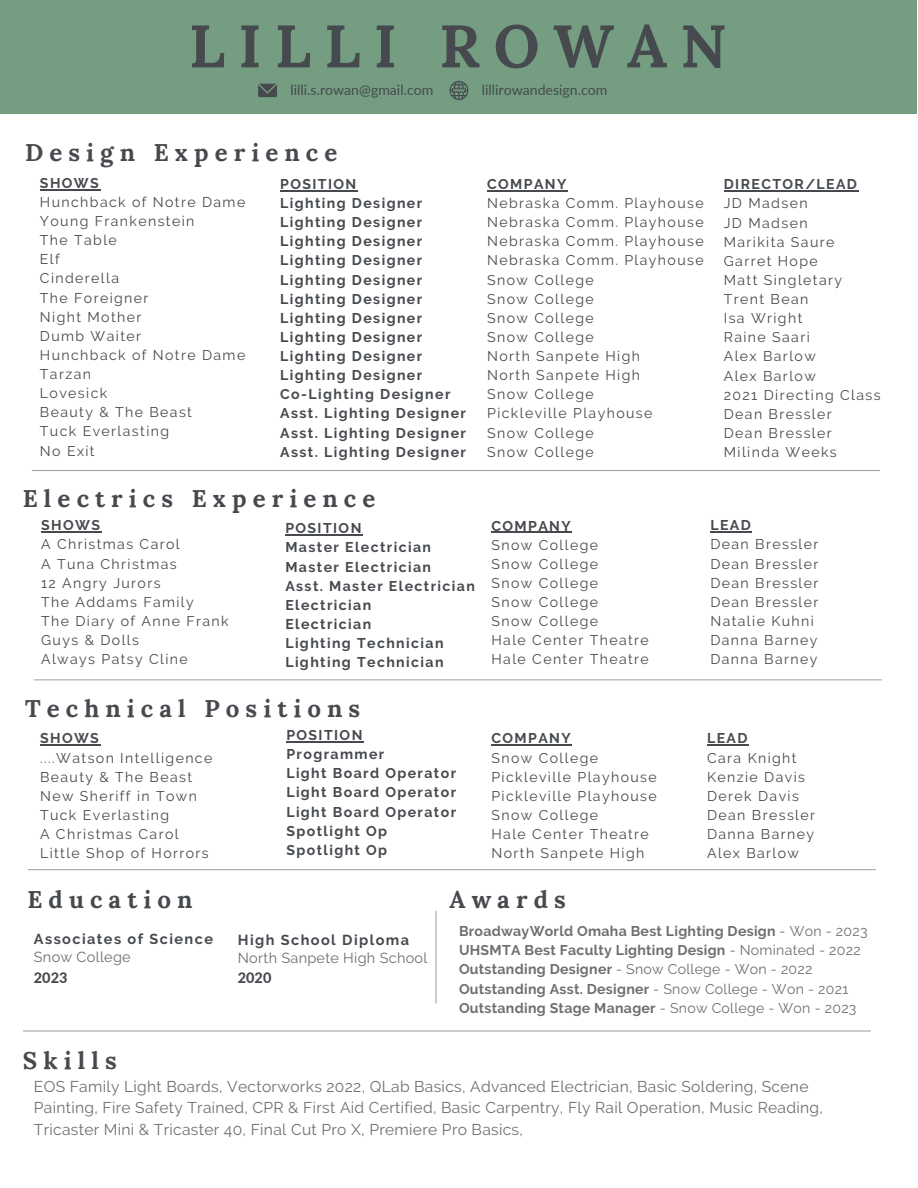
<style>
.page{position:relative;width:918px;height:1188px;background:#fff}
.page>*{position:absolute;margin:0;border:0;box-sizing:border-box;transform-origin:0 0}
.t1{font:700 59.85px "Lora";letter-spacing:.22em;color:#464a4e}
.t2{font:700 24px "Lora";letter-spacing:.255em;color:#464a4e}
.t3{font:15.6px/21.3px "Raleway";letter-spacing:.02em;color:#706f6f}
.t4{font:700 14.55px "Raleway";letter-spacing:.1em;color:#464a4e}
.t5{font:14.55px "Raleway";letter-spacing:.02em;color:#706f6f}
.t6{font:800 14.55px "Lato";color:#464a4e}
.t7{font:14.1px/19.2px "Raleway";letter-spacing:.1em;color:#464a4e}
.t8{font:700 14.1px/19.2px "Raleway";letter-spacing:.1em;color:#464a4e}
.t9{font:700 14.1px "Raleway";letter-spacing:.02em;color:#706f6f}
.t10{font:14.1px "Lato";color:#464a4e}
.t11{font:14.1px "Raleway";letter-spacing:.02em;color:#706f6f}
.s1{font-weight:400}
.s2{font-weight:700}
</style>
<div class="page">
<div style="left:0;top:0;width:917px;height:113px;background:#749d81"></div>
<hr style="left:32px;top:470px;width:847px;height:1px;background:#a6a6a6">
<hr style="left:34px;top:679px;width:848px;height:1px;background:#a6a6a6">
<hr style="left:28px;top:869px;width:847px;height:1px;background:#a6a6a6">
<hr style="left:435px;top:911px;width:2px;height:92px;background:#a6a6a6">
<hr style="left:23px;top:1030px;width:847px;height:2px;background:#a6a6a6">
<hr style="left:40px;top:189px;width:60px;height:1px;background:#464a4e">
<hr style="left:280px;top:190px;width:78px;height:1px;background:#464a4e">
<hr style="left:487px;top:190px;width:81px;height:1px;background:#464a4e">
<hr style="left:724px;top:190px;width:134px;height:2px;background:#464a4e">
<hr style="left:41px;top:531px;width:60px;height:2px;background:#464a4e">
<hr style="left:285px;top:534px;width:78px;height:2px;background:#464a4e">
<hr style="left:491px;top:532px;width:81px;height:1px;background:#464a4e">
<hr style="left:710px;top:531px;width:42px;height:2px;background:#464a4e">
<hr style="left:40px;top:745px;width:60px;height:1px;background:#464a4e">
<hr style="left:286px;top:741px;width:78px;height:1px;background:#464a4e">
<hr style="left:491px;top:745px;width:81px;height:1px;background:#464a4e">
<hr style="left:707px;top:745px;width:42px;height:1px;background:#464a4e">
<svg style="left:258px;top:84px;width:19px;height:13px"></svg>
<svg style="left:449px;top:81px;width:19px;height:19px"></svg>
<h1 class="t1" style="left:189px;top:7px;width:539px">LILLI ROWAN</h1>
<p class="t10" style="left:291px;top:81px;width:144px">lilli.s.rowan@gmail.com</p>
<p class="t10" style="left:482px;top:81px;width:127px">lillirowandesign.com</p>
<p class="t2" style="left:25px;top:137px;width:314px">Design Experience</p>
<p class="t8" style="left:280px;top:174px;width:187px">POSITION<br>Lighting Designer<br>Lighting Designer<br>Lighting Designer<br>Lighting Designer<br>Lighting Designer<br>Lighting Designer<br>Lighting Designer<br>Lighting Designer<br>Lighting Designer<br>Lighting Designer<br>Co-Lighting Designer<br>Asst. Lighting Designer<br>Asst. Lighting Designer<br>Asst. Lighting Designer</p>
<p class="t8" style="left:487px;top:174px;width:81px">COMPANY</p>
<p class="t8" style="left:40px;top:173px;width:60px">SHOWS</p>
<p class="t7" style="left:40px;top:192px;width:207px">Hunchback of Notre Dame<br>Young Frankenstein<br>The Table<br>Elf<br>Cinderella<br>The Foreigner<br>Night Mother<br>Dumb Waiter<br>Hunchback of Notre Dame<br>Tarzan<br>Lovesick<br>Beauty &amp; The Beast<br>Tuck Everlasting<br>No Exit</p>
<p class="t7" style="left:487px;top:194px;width:218px">Nebraska Comm. Playhouse<br>Nebraska Comm. Playhouse<br>Nebraska Comm. Playhouse<br>Nebraska Comm. Playhouse<br>Snow College<br>Snow College<br>Snow College<br>Snow College<br>North Sanpete High<br>North Sanpete High<br>Snow College<br>Pickleville Playhouse<br>Snow College<br>Snow College</p>
<p class="t8" style="left:724px;top:175px;width:135px">DIRECTOR/LEAD</p>
<p class="t7" style="left:724px;top:194px;width:158px">JD Madsen<br>JD Madsen<br>Marikita Saure<br>Garret Hope<br>Matt Singletary<br>Trent Bean<br>Isa Wright<br>Raine Saari<br>Alex Barlow<br>Alex Barlow<br>2021 Directing Class<br>Dean Bressler<br>Dean Bressler<br>Milinda Weeks</p>
<h2 class="t2" style="left:23px;top:483px;width:354px">Electrics Experience</h2>
<p class="t8" style="left:41px;top:516px;width:60px">SHOWS</p>
<p class="t7" style="left:41px;top:535px;width:189px">A Christmas Carol<br>A Tuna Christmas<br>12 Angry Jurors<br>The Addams Family<br>The Diary of Anne Frank<br>Guys &amp; Dolls<br>Always Patsy Cline</p>
<p class="t8" style="left:285px;top:519px;width:191px">POSITION<br>Master Electrician<br>Master Electrician<br>Asst. Master Electrician<br>Electrician<br>Electrician<br>Lighting Technician<br>Lighting Technician</p>
<p class="t8" style="left:491px;top:516px;width:81px">COMPANY</p>
<p class="t7" style="left:491px;top:535px;width:159px">Snow College<br>Snow College<br>Snow College<br>Snow College<br>Snow College<br>Hale Center Theatre<br>Hale Center Theatre</p>
<p class="t8" style="left:710px;top:516px;width:42px">LEAD</p>
<p class="t7" style="left:710px;top:535px;width:110px">Dean Bressler<br>Dean Bressler<br>Dean Bressler<br>Dean Bressler<br>Natalie Kuhni<br>Danna Barney<br>Danna Barney</p>
<h2 class="t2" style="left:25px;top:693px;width:337px">Technical Positions</h2>
<p class="t8" style="left:40px;top:729px;width:60px">SHOWS</p>
<p class="t7" style="left:40px;top:748px;width:174px">....Watson Intelligence<br>Beauty &amp; The Beast<br>New Sheriff in Town<br>Tuck Everlasting<br>A Christmas Carol<br>Little Shop of Horrors</p>
<p class="t8" style="left:286px;top:725px;width:171px">POSITION<br>Programmer<br>Light Board Operator<br>Light Board Operator<br>Light Board Operator<br>Spotlight Op<br>Spotlight Op</p>
<p class="t8" style="left:491px;top:729px;width:81px">COMPANY</p>
<p class="t7" style="left:491px;top:748px;width:167px">Snow College<br>Pickleville Playhouse<br>Pickleville Playhouse<br>Snow College<br>Hale Center Theatre<br>North Sanpete High</p>
<p class="t8" style="left:707px;top:729px;width:42px">LEAD</p>
<p class="t7" style="left:707px;top:748px;width:110px">Cara Knight<br>Kenzie Davis<br>Derek Davis<br>Dean Bressler<br>Danna Barney<br>Alex Barlow</p>
<h2 class="t2" style="left:28px;top:884px;width:166px">Education</h2>
<p class="t4" style="left:34px;top:930px;width:181px">Associates of Science</p>
<p class="t5" style="left:34px;top:948px;width:98px">Snow College</p>
<p class="t6" style="left:34px;top:968px;width:35px">2023</p>
<p class="t4" style="left:238px;top:931px;width:173px">High School Diploma</p>
<h2 class="t5" style="left:238px;top:950px;width:191px">North Sanpete High School</h2>
<h3 class="t6" style="left:238px;top:968px;width:35px">2020</h3>
<h3 class="t2" style="left:449px;top:884px;width:118px">Awards</h3>
<h3 class="t9" style="left:459px;top:923px;width:410px">BroadwayWorld Omaha Best Lighting Design <span class="s1">- Won - 2023</span></h3>
<p class="t9" style="left:459px;top:942px;width:403px">UHSMTA Best Faculty Lighting Design <span class="s1">- Nominated - 2022</span></p>
<h3 class="t11" style="left:459px;top:961px;width:355px"><span class="s2">Outstanding Designer</span> - Snow College - Won - 2022</h3>
<h2 class="t9" style="left:459px;top:980px;width:391px">Outstanding Asst. Designer <span class="s1">- Snow College - Won - 2021</span></h2>
<p class="t9" style="left:459px;top:999px;width:399px">Outstanding Stage Manager <span class="s1">- Snow College - Won - 2023</span></p>
<p class="t2" style="left:23px;top:1044px;width:95px">Skills</p>
<p class="t3" style="left:34px;top:1076px;width:791px">EOS Family Light Boards, Vectorworks 2022, QLab Basics, Advanced Electrician, Basic Soldering, Scene<br>Painting, Fire Safety Trained, CPR &amp; First Aid Certified, Basic Carpentry, Fly Rail Operation, Music Reading,<br>Tricaster Mini &amp; Tricaster 40, Final Cut Pro X, Premiere Pro Basics,</p>
</div>
